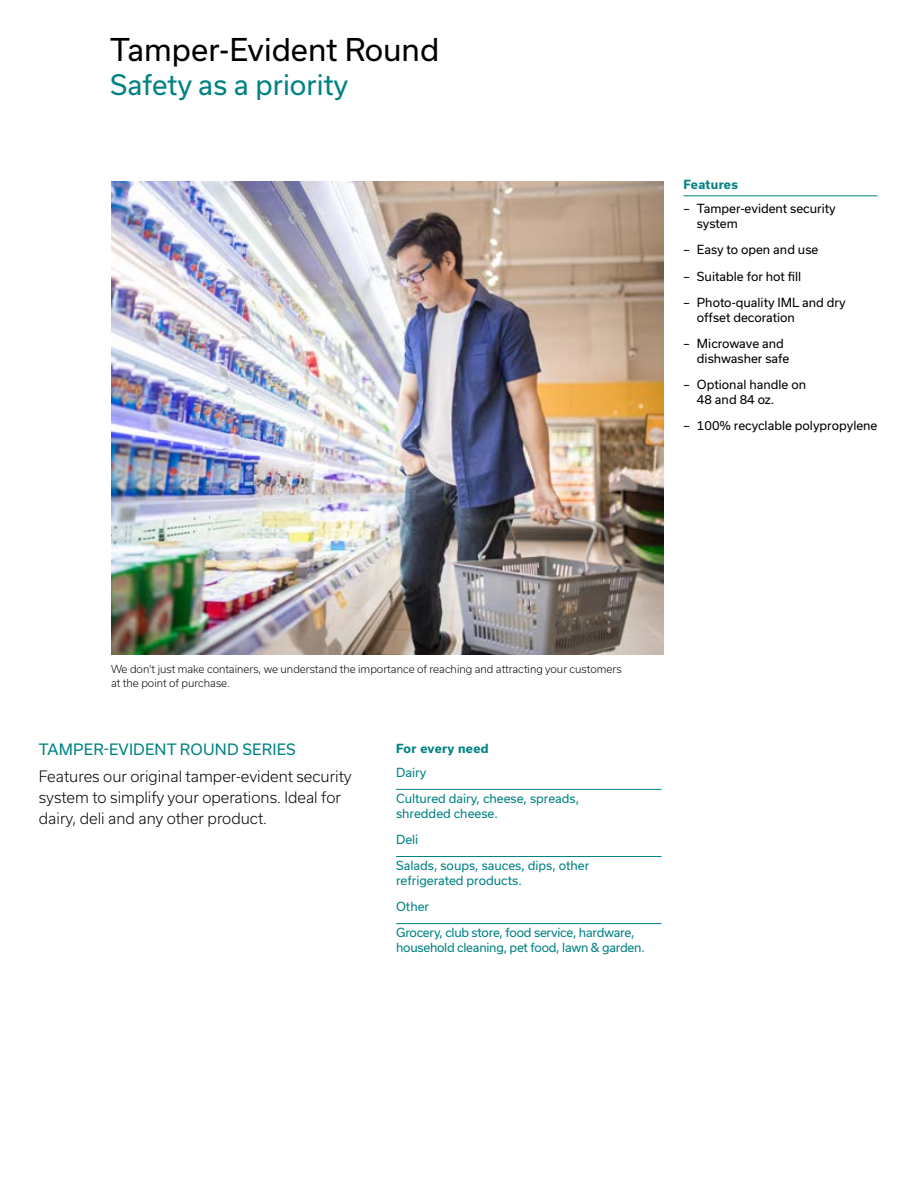
<style>
.page{position:relative;width:918px;height:1188px;background:#fff}
.page>*{position:absolute;margin:0;border:0;box-sizing:border-box;transform-origin:0 0}
.t1{font:30px "Usual";color:#000}
.t2{font:27px "Usual";color:#008283}
.t3{font:300 15px/21px "Usual";color:#000}
.t4{font:15px "Usual";letter-spacing:.015em;color:#008283}
.t5{font:12px/26.1px "Usual";letter-spacing:-.005em;color:#008283}
.t6{font:12px/15px "Usual";color:#000}
.t7{font:700 12px "Usual";letter-spacing:.025em;color:#008283}
.t8{font:300 10.5px/13.5px "Usual";color:#000}
</style>
<div class="page">
<hr style="left:396px;top:789px;width:266px;height:1px;background:#008283">
<hr style="left:396px;top:856px;width:266px;height:1px;background:#008283">
<hr style="left:396px;top:923px;width:266px;height:1px;background:#008283">
<img style="left:112px;top:181px;width:551px;height:473px">
<hr style="left:683px;top:196px;width:195px;height:1px;background:#008283">
<h1 class="t1" style="left:110px;top:33px;width:330px">Tamper-Evident Round</h1>
<h2 class="t2" style="left:110px;top:70px;width:240px">Safety as a priority</h2>
<p class="t7" style="left:683px;top:177px;width:56px">Features</p>
<p class="t6" style="left:697px;top:201px;width:140px;text-indent:-14px">– Tamper-evident security system</p>
<p class="t6" style="left:683px;top:242px;width:136px">– Easy to open and use</p>
<p class="t6" style="left:683px;top:268px;width:119px">– Suitable for hot fill</p>
<p class="t6" style="left:697px;top:295px;width:150px;text-indent:-14px">– Photo-quality IML and dry offset decoration</p>
<p class="t6" style="left:697px;top:336px;width:94px;text-indent:-14px">– Microwave and dishwasher safe</p>
<p class="t6" style="left:697px;top:377px;width:111px;text-indent:-14px">– Optional handle on<br>48 and 84 oz.</p>
<p class="t6" style="left:683px;top:418px;width:196px">– 100% recyclable polypropylene</p>
<p class="t8" style="left:111px;top:662px;width:512px">We don’t just make containers, we understand the importance of reaching and attracting your customers at the point of purchase.</p>
<p class="t4" style="left:39px;top:741px;width:258px">TAMPER-EVIDENT ROUND SERIES</p>
<p class="t3" style="left:39px;top:766px;width:314px">Features our original tamper-evident security system to simplify your operations. Ideal for dairy, deli and any other product.</p>
<p class="t7" style="left:396px;top:741px;width:94px">For every need</p>
<p class="t5" style="left:396px;top:759px;width:185px">Dairy<br>Cultured dairy, cheese, spreads,</p>
<p class="t5" style="left:396px;top:800px;width:195px">shredded cheese.<br>Deli<br>Salads, soups, sauces, dips, other</p>
<p class="t5" style="left:396px;top:868px;width:240px">refrigerated products.<br>Other<br>Grocery, club store, food service, hardware,</p>
<p class="t5" style="left:396px;top:935px;width:250px">household cleaning, pet food, lawn &amp; garden.</p>
</div>
